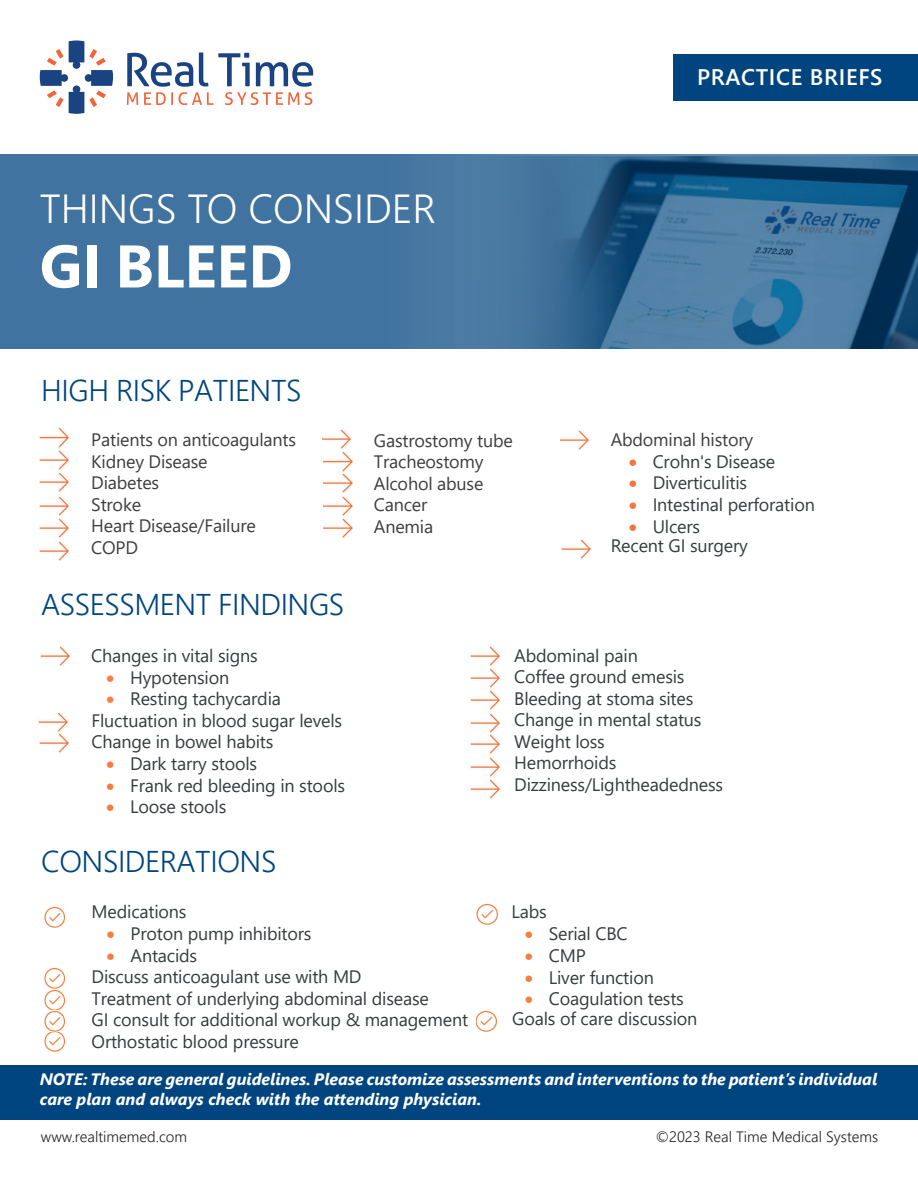
<style>
.page{position:relative;width:918px;height:1188px;background:#fff}
.page>*{position:absolute;margin:0;border:0;box-sizing:border-box;transform-origin:0 0}
.t1{font:700 60px "Segoe UI";color:#fff}
.t2{font:300 40.5px "Segoe UI";color:#fff}
.t3{font:300 30px "Segoe UI";letter-spacing:-.015em;color:#00457f}
.t4{font:600 22.5px "Segoe UI";letter-spacing:.03em;color:#fff}
.t5{font:18px/21.6px "Segoe UI";letter-spacing:-.01em;color:#373c3e}
.t6{font:18px/21.6px "Segoe UI";letter-spacing:-.01em;color:#3e3e3f}
.t7{font:italic 700 16.5px/19.8px "Segoe UI";color:#fff}
.t8{font:300 15px "Segoe UI";color:#231f20}
.s1{color:#f3753e}
.s2{color:#fc7e47}
.s3{color:#f47e3d}
</style>
<div class="page">
<svg style="left:0;top:154px;width:918px;height:195px;background:#3c6f99"></svg>
<div style="left:674px;top:54px;width:244px;height:46px;background:#00457f"></div>
<svg style="left:40px;top:41px;width:73px;height:73px"></svg>
<svg style="left:127px;top:52px;width:186px;height:53px"></svg>
<img style="left:471px;top:646px;width:29px;height:20px">
<img style="left:560px;top:430px;width:29px;height:20px">
<img style="left:40px;top:472px;width:29px;height:20px">
<img style="left:40px;top:496px;width:29px;height:20px">
<img style="left:40px;top:541px;width:29px;height:20px">
<div style="left:0;top:1065px;width:918px;height:54px;background:#00457f"></div>
<img style="left:40px;top:450px;width:29px;height:20px">
<img style="left:40px;top:428px;width:29px;height:19px">
<img style="left:323px;top:452px;width:30px;height:19px">
<img style="left:323px;top:473px;width:30px;height:20px">
<img style="left:323px;top:496px;width:30px;height:20px">
<img style="left:323px;top:518px;width:30px;height:20px">
<img style="left:322px;top:429px;width:29px;height:20px">
<img style="left:562px;top:539px;width:29px;height:20px">
<img style="left:39px;top:712px;width:30px;height:41px">
<img style="left:41px;top:646px;width:29px;height:20px">
<img style="left:471px;top:668px;width:29px;height:20px">
<img style="left:471px;top:690px;width:29px;height:20px">
<img style="left:471px;top:713px;width:29px;height:41px">
<img style="left:471px;top:757px;width:29px;height:20px">
<img style="left:45px;top:906px;width:21px;height:21px">
<img style="left:45px;top:968px;width:21px;height:84px">
<img style="left:477px;top:903px;width:21px;height:21px">
<img style="left:476px;top:1011px;width:21px;height:21px">
<img style="left:40px;top:518px;width:29px;height:20px">
<img style="left:471px;top:779px;width:29px;height:20px">
<p class="t2" style="left:40px;top:170px;width:397px">THINGS TO CONSIDER</p>
<p class="t1" style="left:40px;top:210px;width:254px">GI BLEED</p>
<p class="t3" style="left:41px;top:362px;width:262px">HIGH RISK PATIENTS</p>
<p class="t6" style="left:91px;top:427px;width:206px">Patients on anticoagulants<br>Kidney Disease<br>Diabetes<br>Stroke<br>Heart Disease/Failure<br>COPD</p>
<p class="t6" style="left:374px;top:428px;width:140px">Gastrostomy tube<br>Tracheostomy<br>Alcohol abuse<br>Cancer<br>Anemia</p>
<p class="t4" style="left:697px;top:56px;width:187px">PRACTICE BRIEFS</p>
<p class="t6" style="left:611px;top:427px;width:144px">Abdominal history</p>
<p class="t5" style="left:629px;top:449px;width:148px"><span class="s1">•</span> Crohn's Disease</p>
<p class="t5" style="left:629px;top:471px;width:120px"><span class="s1">•</span> Diverticulitis</p>
<p class="t5" style="left:629px;top:492px;width:188px"><span class="s1">•</span> Intestinal perforation</p>
<p class="t5" style="left:611px;top:515px;width:139px;line-height:19.6px;text-indent:18px"><span class="s1">•</span> Ulcers<br>Recent GI surgery</p>
<p class="t3" style="left:41px;top:576px;width:305px">ASSESSMENT FINDINGS</p>
<p class="t5" style="left:91px;top:643px;width:168px">Changes in vital signs</p>
<p class="t5" style="left:106px;top:665px;width:125px"><span class="s2">•</span> Hypotension</p>
<p class="t5" style="left:92px;top:687px;width:252px;text-indent:15px"><span class="s2">•</span> Resting tachycardia<br>Fluctuation in blood sugar levels<br>Change in bowel habits</p>
<p class="t5" style="left:106px;top:751px;width:153px"><span class="s3">•</span> Dark tarry stools</p>
<p class="t5" style="left:106px;top:773px;width:240px"><span class="s3">•</span> Frank red bleeding in stools</p>
<p class="t5" style="left:106px;top:794px;width:122px"><span class="s3">•</span> Loose stools</p>
<p class="t3" style="left:41px;top:833px;width:237px">CONSIDERATIONS</p>
<p class="t5" style="left:92px;top:900px;width:96px">Medications</p>
<p class="t5" style="left:107px;top:921px;width:206px"><span class="s3">•</span> Proton pump inhibitors</p>
<p class="t5" style="left:92px;top:943px;width:378px;text-indent:15px"><span class="s3">•</span> Antacids<br>Discuss anticoagulant use with MD<br>Treatment of underlying abdominal disease<br>GI consult for additional workup &amp; management<br>Orthostatic blood pressure</p>
<p class="t5" style="left:514px;top:643px;width:210px">Abdominal pain<br>Coffee ground emesis<br>Bleeding at stoma sites<br>Change in mental status<br>Weight loss<br>Hemorrhoids<br>Dizziness/Lightheadedness</p>
<p class="t5" style="left:512px;top:900px;width:37px">Labs</p>
<p class="t5" style="left:525px;top:922px;width:104px"><span class="s3">•</span> Serial CBC</p>
<p class="t5" style="left:525px;top:943px;width:62px"><span class="s3">•</span> CMP</p>
<p class="t5" style="left:525px;top:965px;width:131px"><span class="s3">•</span> Liver function</p>
<p class="t5" style="left:512px;top:987px;width:187px;line-height:19.8px;text-align:center"><span class="s3">•</span> Coagulation tests<br>Goals of care discussion</p>
<p class="t7" style="left:40px;top:1067px;width:839px">NOTE: These are general guidelines. Please customize assessments and interventions to the patient’s individual care plan and always check with the attending physician.</p>
<p class="t8" style="left:41px;top:1123px;width:148px">www.realtimemed.com</p>
<p class="t8" style="left:656px;top:1123px;width:224px">©2023 Real Time Medical Systems</p>
</div>
